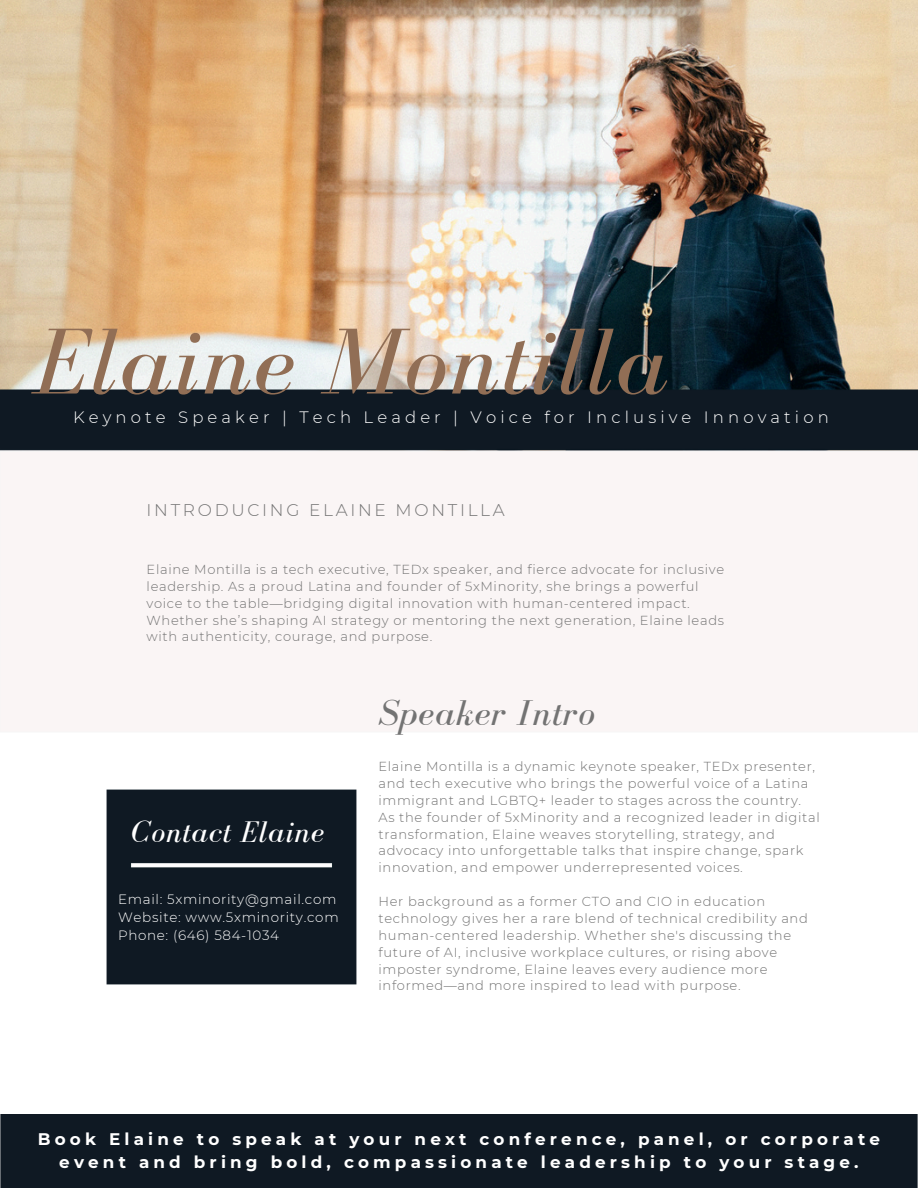
<style>
.page{position:relative;width:918px;height:1188px;background:#fff}
.page>*{position:absolute;margin:0;border:0;box-sizing:border-box;transform-origin:0 0}
.t1{font:italic 96.45px "Bodoni FLF";letter-spacing:.02em;color:#916e55}
.t2{font:italic 36.9px "Bodoni FLF";letter-spacing:.02em;color:#737373}
.t3{font:italic 30.75px "Bodoni FLF";letter-spacing:.02em;color:#fff}
.t4{font:300 16.95px "Montserrat";letter-spacing:.16em;color:#737373}
.t5{font:700 16.8px/22.5px "Montserrat";letter-spacing:.25em;color:#fff;text-align:center}
.t6{font:300 16.5px "Montserrat";letter-spacing:.25em;color:#fff}
.t7{font:300 13.5px/18px "Montserrat";letter-spacing:.05em;color:#fff}
.t8{font:300 13.05px/16.8px "Montserrat";letter-spacing:.05em;color:#737373}
</style>
<div class="page">
<img style="left:0;top:0;width:918px;height:382px">
<img style="left:0;top:382px;width:918px;height:70px">
<div style="left:0;top:1114px;width:918px;height:74px;background:#0f1923"></div>
<div style="left:106px;top:789px;width:251px;height:196px;background:#0f1923"></div>
<h2 class="t1" style="left:32px;top:310px;width:637px">Elaine Montilla</h2>
<p class="t6" style="left:73px;top:407px;width:757px">Keynote Speaker | Tech Leader | Voice for Inclusive Innovation</p>
<p class="t4" style="left:147px;top:500px;width:360px">INTRODUCING ELAINE MONTILLA</p>
<p class="t8" style="left:147px;top:561px;width:579px">Elaine Montilla is a tech executive, TEDx speaker, and fierce advocate for inclusive leadership. As a proud Latina and founder of 5xMinority, she brings a powerful voice to the table—bridging digital innovation with human-centered impact.<br>Whether she’s shaping AI strategy or mentoring the next generation, Elaine leads with authenticity, courage, and purpose.</p>
<h6 class="t3" style="left:131px;top:815px;width:194px">Contact Elaine</h6>
<h1 class="t7" style="left:118px;top:890px;width:222px">Email: 5xminority@gmail.com<br>Website: www.5xminority.com</h1>
<p class="t7" style="left:118px;top:926px;width:163px">Phone: (646) 584-1034</p>
<p class="t2" style="left:379px;top:693px;width:218px">Speaker Intro</p>
<h3 class="t8" style="left:379px;top:758px;width:443px">Elaine Montilla is a dynamic keynote speaker, TEDx presenter, and tech executive who brings the powerful voice of a Latina immigrant and LGBTQ+ leader to stages across the country.<br>As the founder of 5xMinority and a recognized leader in digital transformation, Elaine weaves storytelling, strategy, and advocacy into unforgettable talks that inspire change, spark innovation, and empower underrepresented voices.</h3>
<p class="t8" style="left:379px;top:893px;width:431px">Her background as a former CTO and CIO in education technology gives her a rare blend of technical credibility and human-centered leadership. Whether she's discussing the future of AI, inclusive workplace cultures, or rising above imposter syndrome, Elaine leaves every audience more informed—and more inspired to lead with purpose.</p>
<h4 class="t5" style="left:38px;top:1128px;width:844px">Book Elaine to speak at your next conference, panel, or corporate event and bring bold, compassionate leadership to your stage.</h4>
</div>
